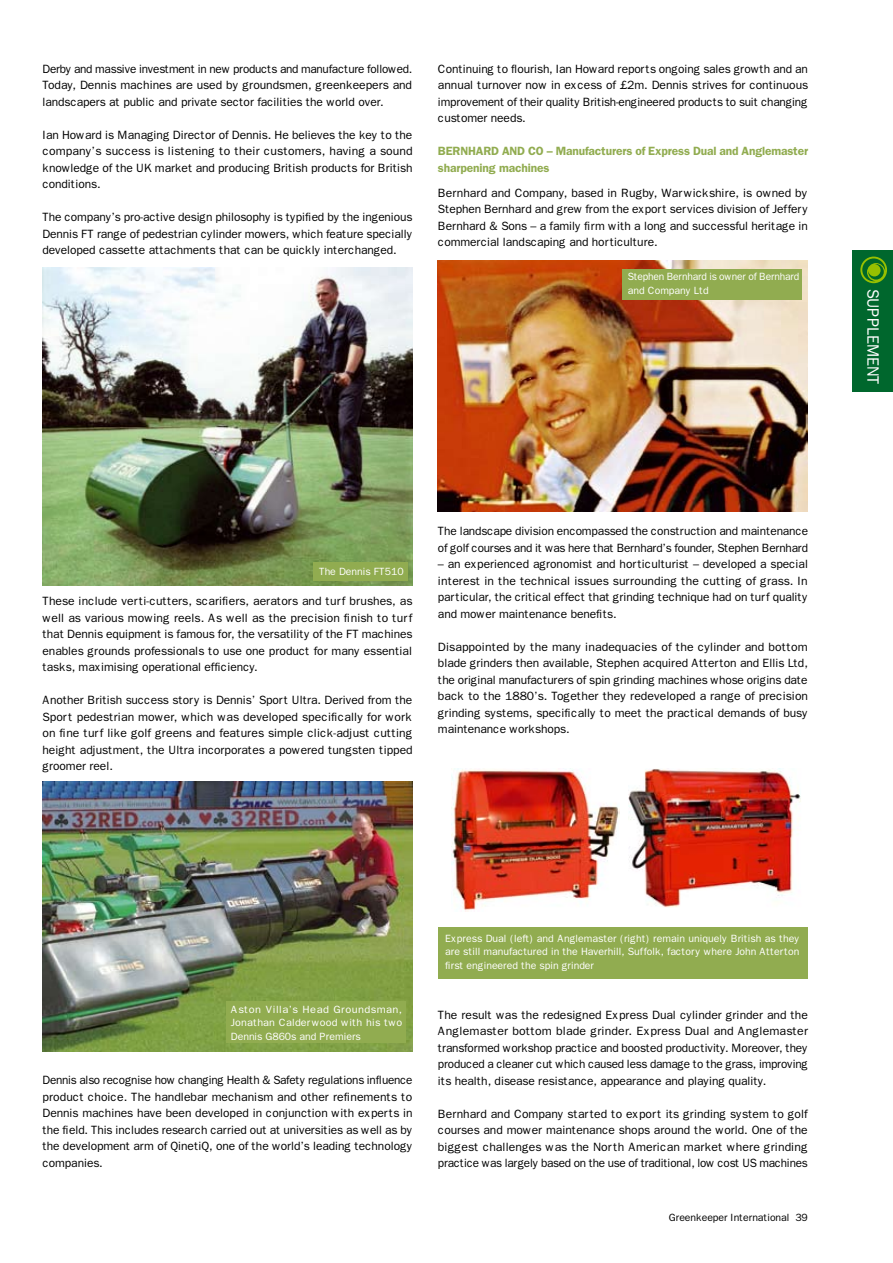
<style>
.page{position:relative;width:893px;height:1263px;background:#fff}
.page>*{position:absolute;margin:0;border:0;box-sizing:border-box;transform-origin:0 0}
.t1{font:16.5px "Franklin Gothic";letter-spacing:-.025em;color:#fff}
.t2{font:12px/16.5px "Franklin Gothic";letter-spacing:-.01em;color:#000;text-align:justify}
.t3{font:600 12px/16.5px "Franklin Gothic";letter-spacing:-.01em;color:#91ac50}
.t4{font:10.5px/13.5px "Franklin Gothic";letter-spacing:-.005em;color:#fff;text-align:justify}
.t5{font:10.5px/13.5px "Franklin Gothic";letter-spacing:-.005em;color:#fff;text-align:justify;scale:1.05 1}
.t6{font:10.5px "Franklin Gothic";letter-spacing:-.01em;color:#000}
</style>
<div class="page">
<img style="left:43px;top:268px;width:369px;height:318px">
<div style="left:313px;top:562px;width:95px;height:18px;background:#91ac50"></div>
<img style="left:43px;top:781px;width:370px;height:270px">
<div style="left:226px;top:1001px;width:179px;height:42px;background:#91ac50"></div>
<img style="left:452px;top:768px;width:167px;height:144px">
<img style="left:629px;top:768px;width:172px;height:140px">
<div style="left:438px;top:927px;width:370px;height:51px;background:#91ac50"></div>
<img style="left:438px;top:260px;width:370px;height:251px">
<div style="left:622px;top:269px;width:180px;height:31px;background:#91ac50"></div>
<div style="left:852px;top:251px;width:41px;height:141px;background:#00672d"></div>
<svg style="left:860px;top:257px;width:27px;height:26px"></svg>
<svg style="left:862px;top:258px;width:23px;height:23px"></svg>
<p class="t2" style="left:43px;top:61px;width:371px">Derby and massive investment in new products and manufacture followed.<br>Today, Dennis machines are used by groundsmen, greenkeepers and landscapers at public and private sector facilities the world over.</p>
<p class="t2" style="left:43px;top:127px;width:372px">Ian Howard is Managing Director of Dennis. He believes the key to the company’s success is listening to their customers, having a sound knowledge of the UK market and producing British products for British conditions.</p>
<p class="t2" style="left:43px;top:209px;width:371px">The company’s pro-active design philosophy is typified by the ingenious Dennis FT range of pedestrian cylinder mowers, which feature specially developed cassette attachments that can be quickly interchanged.</p>
<p class="t2" style="left:438px;top:61px;width:372px">Continuing to flourish, Ian Howard reports ongoing sales growth and an annual turnover now in excess of £2m. Dennis strives for continuous improvement of their quality British-engineered products to suit changing customer needs.</p>
<p class="t3" style="left:438px;top:143px;width:17px">Bernhard</p>
<p class="t3" style="left:502px;top:143px;width:9px">and</p>
<p class="t3" style="left:438px;top:143px;width:372px;text-indent:90px">Co – Manufacturers of Express Dual and Anglemaster sharpening machines</p>
<p class="t2" style="left:438px;top:185px;width:372px">Bernhard and Company, based in Rugby, Warwickshire, is owned by Stephen Bernhard and grew from the export services division of Jeffery Bernhard &amp; Sons – a family firm with a long and successful heritage in commercial landscaping and horticulture.</p>
<p class="t4" style="left:628px;top:270px;width:173px">Stephen Bernhard is owner of Bernhard and Company Ltd</p>
<p class="t4" style="left:319px;top:565px;width:86px">The Dennis FT510</p>
<p class="t2" style="left:43px;top:593px;width:371px">These include verti-cutters, scarifiers, aerators and turf brushes, as well as various mowing reels. As well as the precision finish to turf that Dennis equipment is famous for, the versatility of the FT machines enables grounds professionals to use one product for many essential tasks, maximising operational efficiency.</p>
<p class="t2" style="left:43px;top:692px;width:372px">Another British success story is Dennis’ Sport Ultra. Derived from the Sport pedestrian mower, which was developed specifically for work on fine turf like golf greens and features simple click-adjust cutting height adjustment, the Ultra incorporates a powered tungsten tipped groomer reel.</p>
<p class="t2" style="left:438px;top:523px;width:372px">The landscape division encompassed the construction and maintenance of golf courses and it was here that Bernhard’s founder, Stephen Bernhard</p>
<p class="t2" style="left:438px;top:556px;width:372px">– an experienced agronomist and horticulturist – developed a special interest in the technical issues surrounding the cutting of grass. In particular, the critical effect that grinding technique had on turf quality and mower maintenance benefits.</p>
<p class="t2" style="left:438px;top:639px;width:372px">Disappointed by the many inadequacies of the cylinder and bottom blade grinders then available, Stephen acquired Atterton and Ellis Ltd, the original manufacturers of spin grinding machines whose origins date back to the 1880’s. Together they redeveloped a range of precision grinding systems, specifically to meet the practical demands of busy maintenance workshops.</p>
<h1 class="t1" style="left:882px;top:289px;width:97px;rotate:90deg">SUPPLEMENT</h1>
<p class="t5" style="left:231px;top:1002px;width:165px">Aston Villa’s Head Groundsman, Jonathan Calderwood with his two Dennis G860s and Premiers</p>
<p class="t2" style="left:43px;top:1072px;width:372px">Dennis also recognise how changing Health &amp; Safety regulations influence product choice. The handlebar mechanism and other refinements to Dennis machines have been developed in conjunction with experts in the field. This includes research carried out at universities as well as by the development arm of QinetiQ, one of the world’s leading technology companies.</p>
<p class="t4" style="left:445px;top:931px;width:356px">Express Dual (left) and Anglemaster (right) remain uniquely British as they are still manufactured in the Haverhill, Suffolk, factory where John Atterton first engineered the spin grinder</p>
<p class="t2" style="left:438px;top:1006px;width:372px">The result was the redesigned Express Dual cylinder grinder and the Anglemaster bottom blade grinder. Express Dual and Anglemaster transformed workshop practice and boosted productivity. Moreover, they produced a cleaner cut which caused less damage to the grass, improving its health, disease resistance, appearance and playing quality.</p>
<p class="t2" style="left:438px;top:1105px;width:371px">Bernhard and Company started to export its grinding system to golf courses and mower maintenance shops around the world. One of the biggest challenges was the North American market where grinding practice was largely based on the use of traditional, low cost US machines</p>
<p class="t6" style="left:669px;top:1212px;width:140px">Greenkeeper International 39</p>
</div>
